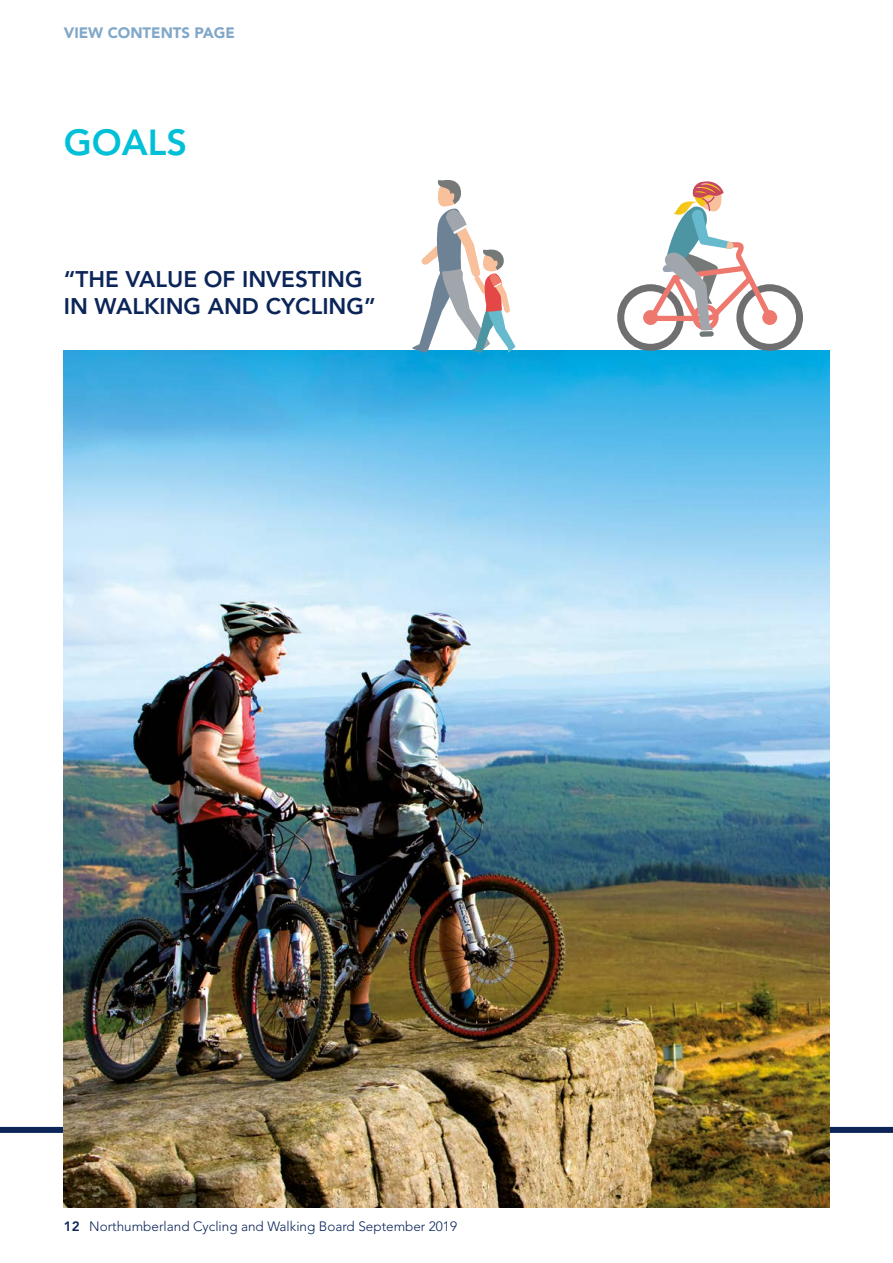
<style>
.page{position:relative;width:893px;height:1263px;background:#fff}
.page>*{position:absolute;margin:0;border:0;box-sizing:border-box;transform-origin:0 0}
.t1{font:800 36px "Avenir";color:#00c0d8}
.t2{font:800 22.5px/27px "Avenir";color:#0b2559}
.t3{font:900 15px "Avenir";color:#005092}
.t4{font:300 13.5px "Avenir";color:#0b2559}
.s1{font-weight:800}
</style>
<div class="page">
<hr style="left:892px;top:0;width:1px;height:1263px;background:#00c0d8">
<div style="left:0;top:1127px;width:893px;height:6px;background:#0b2559"></div>
<img style="left:64px;top:351px;width:765px;height:857px">
<svg style="left:412px;top:180px;width:104px;height:173px"></svg>
<svg style="left:617px;top:181px;width:186px;height:170px"></svg>
<p class="t3" style="left:64px;top:24px;width:173px">VIEW CONTENTS PAGE</p>
<h1 class="t1" style="left:64px;top:121px;width:125px">GOALS</h1>
<h2 class="t2" style="left:64px;top:266px;width:313px">“THE VALUE OF INVESTING<br>IN WALKING AND CYCLING”</h2>
<p class="t4" style="left:64px;top:1218px;width:395px"><span class="s1">12</span> Northumberland Cycling and Walking Board September 2019</p>
</div>
